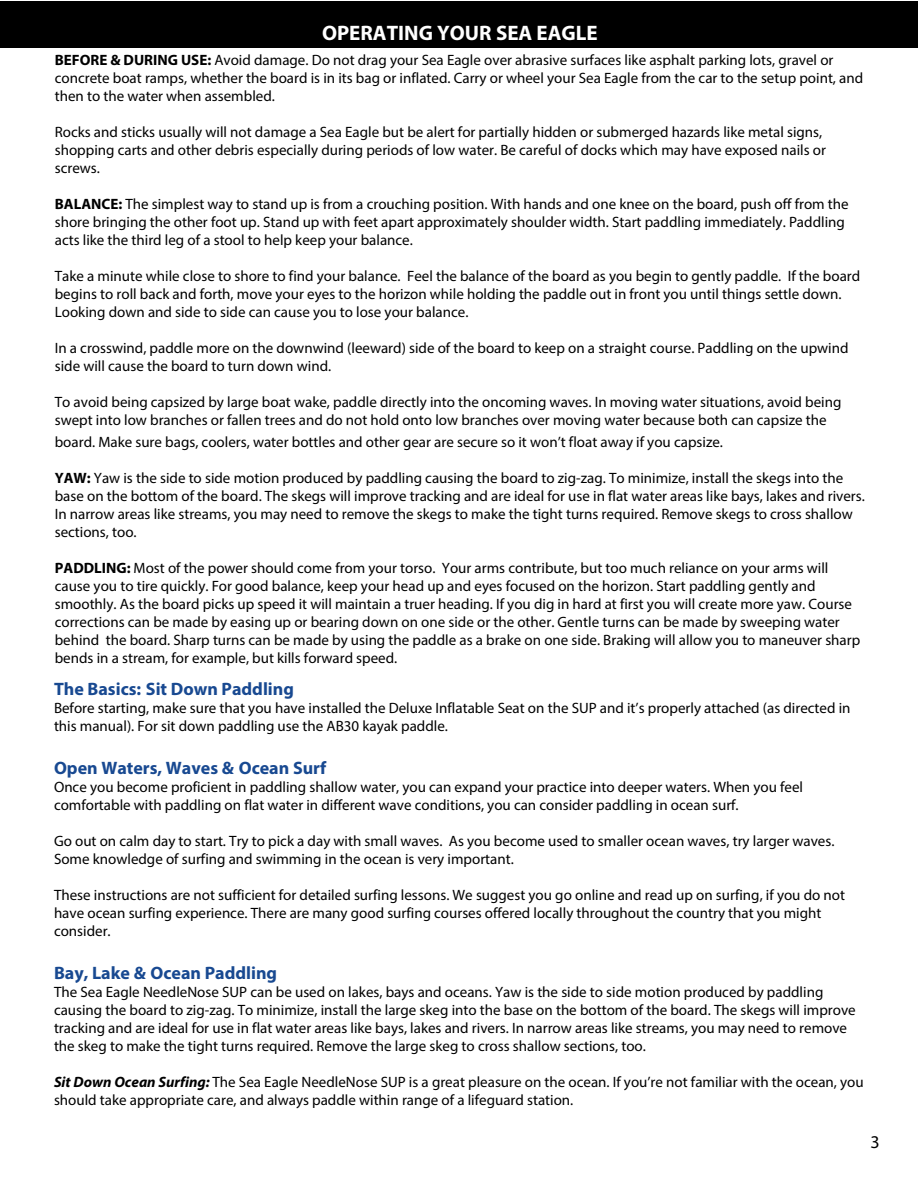
<style>
.page{position:relative;width:918px;height:1188px;background:#fff}
.page>*{position:absolute;margin:0;border:0;box-sizing:border-box;transform-origin:0 0}
.t1{font:700 21px "Myriad Pro";color:#fff}
.t2{font:700 18px "Myriad Pro";color:#184991}
.t3{font:18px "Myriad Pro";color:#000}
.t4{font:15px/18px "Myriad Pro";color:#000}
.s1{font-weight:700}
.s2{font-weight:700;font-style:italic}
</style>
<div class="page">
<div style="left:0;top:1px;width:918px;height:47px;background:#000"></div>
<h1 class="t1" style="left:322px;top:19px;width:277px">OPERATING YOUR SEA EAGLE</h1>
<p class="t4" style="left:55px;top:51px;width:810px"><span class="s1">BEFORE &amp; DURING USE:</span> Avoid damage. Do not drag your Sea Eagle over abrasive surfaces like asphalt parking lots, gravel or concrete boat ramps, whether the board is in its bag or inflated. Carry or wheel your Sea Eagle from the car to the setup point, and then to the water when assembled.</p>
<p class="t4" style="left:55px;top:123px;width:773px">Rocks and sticks usually will not damage a Sea Eagle but be alert for partially hidden or submerged hazards like metal signs, shopping carts and other debris especially during periods of low water. Be careful of docks which may have exposed nails or screws.</p>
<p class="t4" style="left:55px;top:195px;width:796px"><span class="s1">BALANCE:</span> The simplest way to stand up is from a crouching position. With hands and one knee on the board, push off from the shore bringing the other foot up. Stand up with feet apart approximately shoulder width. Start paddling immediately. Paddling acts like the third leg of a stool to help keep your balance.</p>
<p class="t4" style="left:55px;top:267px;width:807px">Take a minute while close to shore to find your balance. Feel the balance of the board as you begin to gently paddle. If the board begins to roll back and forth, move your eyes to the horizon while holding the paddle out in front you until things settle down.<br>Looking down and side to side can cause you to lose your balance.</p>
<p class="t4" style="left:55px;top:339px;width:795px">In a crosswind, paddle more on the downwind (leeward) side of the board to keep on a straight course. Paddling on the upwind side will cause the board to turn down wind.</p>
<p class="t4" style="left:55px;top:393px;width:788px">To avoid being capsized by large boat wake, paddle directly into the oncoming waves. In moving water situations, avoid being swept into low branches or fallen trees and do not hold onto low branches over moving water because both can capsize the</p>
<p class="t4" style="left:55px;top:433px;width:670px">board. Make sure bags, coolers, water bottles and other gear are secure so it won’t float away if you capsize.</p>
<p class="t4" style="left:55px;top:469px;width:812px"><span class="s1">YAW:</span> Yaw is the side to side motion produced by paddling causing the board to zig-zag. To minimize, install the skegs into the base on the bottom of the board. The skegs will improve tracking and are ideal for use in flat water areas like bays, lakes and rivers.<br>In narrow areas like streams, you may need to remove the skegs to make the tight turns required. Remove skegs to cross shallow sections, too.</p>
<p class="t4" style="left:55px;top:559px;width:807px"><span class="s1">PADDLING:</span> Most of the power should come from your torso. Your arms contribute, but too much reliance on your arms will cause you to tire quickly. For good balance, keep your head up and eyes focused on the horizon. Start paddling gently and smoothly. As the board picks up speed it will maintain a truer heading. If you dig in hard at first you will create more yaw. Course corrections can be made by easing up or bearing down on one side or the other. Gentle turns can be made by sweeping water behind the board. Sharp turns can be made by using the paddle as a brake on one side. Braking will allow you to maneuver sharp bends in a stream, for example, but kills forward speed.</p>
<p class="t2" style="left:54px;top:677px;width:241px">The Basics: Sit Down Paddling</p>
<p class="t4" style="left:54px;top:699px;width:798px">Before starting, make sure that you have installed the Deluxe Inflatable Seat on the SUP and it’s properly attached (as directed in this manual). For sit down paddling use the AB30 kayak paddle.</p>
<p class="t2" style="left:54px;top:756px;width:274px">Open Waters, Waves &amp; Ocean Surf</p>
<p class="t4" style="left:54px;top:778px;width:751px">Once you become proficient in paddling shallow water, you can expand your practice into deeper waters. When you feel comfortable with paddling on flat water in different wave conditions, you can consider paddling in ocean surf.</p>
<p class="t4" style="left:54px;top:832px;width:782px">Go out on calm day to start. Try to pick a day with small waves. As you become used to smaller ocean waves, try larger waves.<br>Some knowledge of surfing and swimming in the ocean is very important.</p>
<p class="t4" style="left:54px;top:886px;width:793px">These instructions are not sufficient for detailed surfing lessons. We suggest you go online and read up on surfing, if you do not have ocean surfing experience. There are many good surfing courses offered locally throughout the country that you might consider.</p>
<p class="t2" style="left:54px;top:962px;width:225px">Bay, Lake &amp; Ocean Paddling</p>
<p class="t4" style="left:54px;top:983px;width:803px">The Sea Eagle NeedleNose SUP can be used on lakes, bays and oceans. Yaw is the side to side motion produced by paddling causing the board to zig-zag. To minimize, install the large skeg into the base on the bottom of the board. The skegs will improve tracking and are ideal for use in flat water areas like bays, lakes and rivers. In narrow areas like streams, you may need to remove the skeg to make the tight turns required. Remove the large skeg to cross shallow sections, too.</p>
<p class="t4" style="left:54px;top:1073px;width:811px"><span class="s2">Sit Down Ocean Surfing:</span> The Sea Eagle NeedleNose SUP is a great pleasure on the ocean. If you’re not familiar with the ocean, you should take appropriate care, and always paddle within range of a lifeguard station.</p>
<p class="t3" style="left:870px;top:1130px;width:11px">3</p>
</div>
